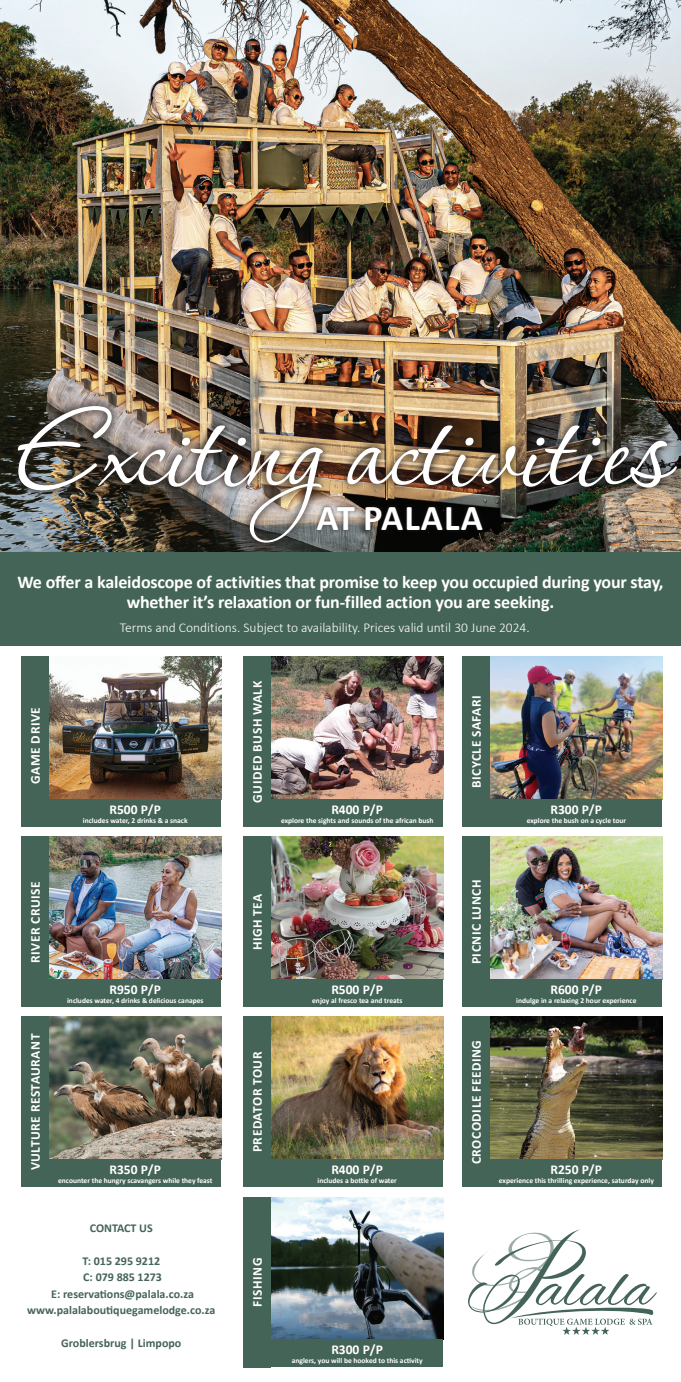
<style>
.page{position:relative;width:681px;height:1382px;background:#fff}
.page>*{position:absolute;margin:0;border:0;box-sizing:border-box;transform-origin:0 0}
.t1{font:143.55px "P22 Corinthia";color:#fff}
.t2{font:700 36.6px "Calibri";letter-spacing:.03em;color:#fff}
.t3{font:700 18px/20.7px "Calibri";letter-spacing:-.01em;color:#fff;text-align:center}
.t4{font:700 13.5px "Calibri";letter-spacing:.04em;color:#fff}
.t5{font:300 13.5px "Calibri";color:#fff}
.t6{font:700 12px/16.5px "Calibri";color:#456458;text-align:center}
.t7{font:700 7.5px "Calibri";color:#fff}
</style>
<div class="page">
<img style="left:270px;top:1197px;width:173px;height:143px">
<div style="left:243px;top:1197px;width:27px;height:170px;background:#456458"></div>
<div style="left:271px;top:1340px;width:172px;height:27px;background:#456458"></div>
<img style="left:1px;top:0;width:679px;height:552px">
<div style="left:8px;top:396px;width:672px;height:156px;background:#231f20;opacity:.75"></div>
<div style="left:313px;top:503px;width:172px;height:30px;background:#231f20;opacity:.75"></div>
<div style="left:0;top:552px;width:680px;height:94px;background:#456458"></div>
<svg style="left:468px;top:1229px;width:188px;height:106px"></svg>
<img style="left:48px;top:657px;width:173px;height:142px">
<div style="left:21px;top:657px;width:27px;height:170px;background:#456458"></div>
<div style="left:49px;top:799px;width:172px;height:28px;background:#456458"></div>
<img style="left:270px;top:657px;width:173px;height:142px">
<div style="left:243px;top:657px;width:27px;height:170px;background:#456458"></div>
<div style="left:271px;top:799px;width:172px;height:28px;background:#456458"></div>
<img style="left:489px;top:657px;width:173px;height:142px">
<div style="left:462px;top:657px;width:27px;height:170px;background:#456458"></div>
<div style="left:490px;top:799px;width:172px;height:28px;background:#456458"></div>
<img style="left:489px;top:837px;width:173px;height:142px">
<div style="left:462px;top:837px;width:27px;height:170px;background:#456458"></div>
<div style="left:490px;top:979px;width:172px;height:28px;background:#456458"></div>
<img style="left:48px;top:1017px;width:173px;height:142px">
<div style="left:21px;top:1017px;width:27px;height:170px;background:#456458"></div>
<div style="left:49px;top:1159px;width:172px;height:28px;background:#456458"></div>
<img style="left:270px;top:1017px;width:173px;height:142px">
<div style="left:243px;top:1017px;width:27px;height:170px;background:#456458"></div>
<div style="left:271px;top:1159px;width:172px;height:28px;background:#456458"></div>
<img style="left:270px;top:837px;width:173px;height:142px">
<div style="left:243px;top:837px;width:27px;height:170px;background:#456458"></div>
<div style="left:271px;top:979px;width:172px;height:28px;background:#456458"></div>
<img style="left:48px;top:837px;width:173px;height:142px">
<div style="left:21px;top:837px;width:27px;height:170px;background:#456458"></div>
<div style="left:49px;top:979px;width:172px;height:28px;background:#456458"></div>
<img style="left:489px;top:1017px;width:173px;height:142px">
<div style="left:462px;top:1017px;width:27px;height:170px;background:#456458"></div>
<div style="left:490px;top:1159px;width:172px;height:28px;background:#456458"></div>
<h1 class="t1" style="left:14px;top:376px;width:655px">Exciting activities</h1>
<h2 class="t2" style="left:316px;top:491px;width:168px">AT PALALA</h2>
<h3 class="t3" style="left:17px;top:571px;width:647px">We offer a kaleidoscope of activities that promise to keep you occupied during your stay, whether it’s relaxation or fun-filled action you are seeking.</h3>
<h3 class="t4" style="left:26px;top:784px;width:78px;rotate:-90deg">GAME DRIVE</h3>
<h3 class="t5" style="left:120px;top:619px;width:411px">Terms and Conditions. Subject to availability. Prices valid until 30 June 2024.</h3>
<h3 class="t4" style="left:109px;top:800px;width:53px">R500 P/P</h3>
<p class="t7" style="left:83px;top:815px;width:106px">includes water, 2 drinks &amp; a snack</p>
<h3 class="t4" style="left:248px;top:803px;width:123px;rotate:-90deg">GUIDED BUSH WALK</h3>
<h3 class="t4" style="left:331px;top:800px;width:53px">R400 P/P</h3>
<p class="t7" style="left:281px;top:815px;width:154px">explore the sights and sounds of the african bush</p>
<h3 class="t4" style="left:466px;top:788px;width:94px;rotate:-90deg">BICYCLE SAFARI</h3>
<h3 class="t4" style="left:550px;top:800px;width:53px">R300 P/P</h3>
<p class="t7" style="left:526px;top:815px;width:101px">explore the bush on a cycle tour</p>
<h3 class="t4" style="left:26px;top:963px;width:83px;rotate:-90deg">RIVER CRUISE</h3>
<h3 class="t4" style="left:26px;top:1170px;width:138px;rotate:-90deg">VULTURE RESTAURANT</h3>
<h3 class="t4" style="left:109px;top:980px;width:53px">R950 P/P</h3>
<p class="t7" style="left:67px;top:995px;width:138px">includes water, 4 drinks &amp; delicious canapes</p>
<h3 class="t4" style="left:109px;top:1160px;width:53px">R350 P/P</h3>
<p class="t7" style="left:58px;top:1175px;width:156px">encounter the hungry scavangers while they feast</p>
<h3 class="t4" style="left:248px;top:950px;width:58px;rotate:-90deg">HIGH TEA</h3>
<h3 class="t4" style="left:248px;top:1152px;width:102px;rotate:-90deg">PREDATOR TOUR</h3>
<h3 class="t4" style="left:331px;top:980px;width:53px">R500 P/P</h3>
<p class="t7" style="left:312px;top:995px;width:92px">enjoy al fresco tea and treats</p>
<h3 class="t4" style="left:331px;top:1160px;width:53px">R400 P/P</h3>
<p class="t7" style="left:317px;top:1175px;width:81px">includes a bottle of water</p>
<h3 class="t4" style="left:466px;top:964px;width:86px;rotate:-90deg">PICNIC LUNCH</h3>
<h3 class="t4" style="left:466px;top:1164px;width:126px;rotate:-90deg">CROCODILE FEEDING</h3>
<h3 class="t4" style="left:550px;top:980px;width:53px">R600 P/P</h3>
<p class="t7" style="left:516px;top:995px;width:122px">indulge in a relaxing 2 hour experience</p>
<h3 class="t4" style="left:550px;top:1160px;width:53px">R250 P/P</h3>
<p class="t7" style="left:498px;top:1175px;width:156px">experience this thrilling experience, saturday only</p>
<h3 class="t6" style="left:90px;top:1219px;width:64px">CONTACT US</h3>
<h3 class="t6" style="left:27px;top:1252px;width:189px">T: 015 295 9212<br>C: 079 885 1273<br>E: reservations@palala.co.za www.palalaboutiquegamelodge.co.za</h3>
<h3 class="t6" style="left:61px;top:1335px;width:122px">Groblersbrug | Limpopo</h3>
<h3 class="t4" style="left:248px;top:1307px;width:50px;rotate:-90deg">FISHING</h3>
<h3 class="t4" style="left:331px;top:1340px;width:53px">R300 P/P</h3>
<p class="t7" style="left:292px;top:1355px;width:132px">anglers, you will be hooked to this activity</p>
</div>
